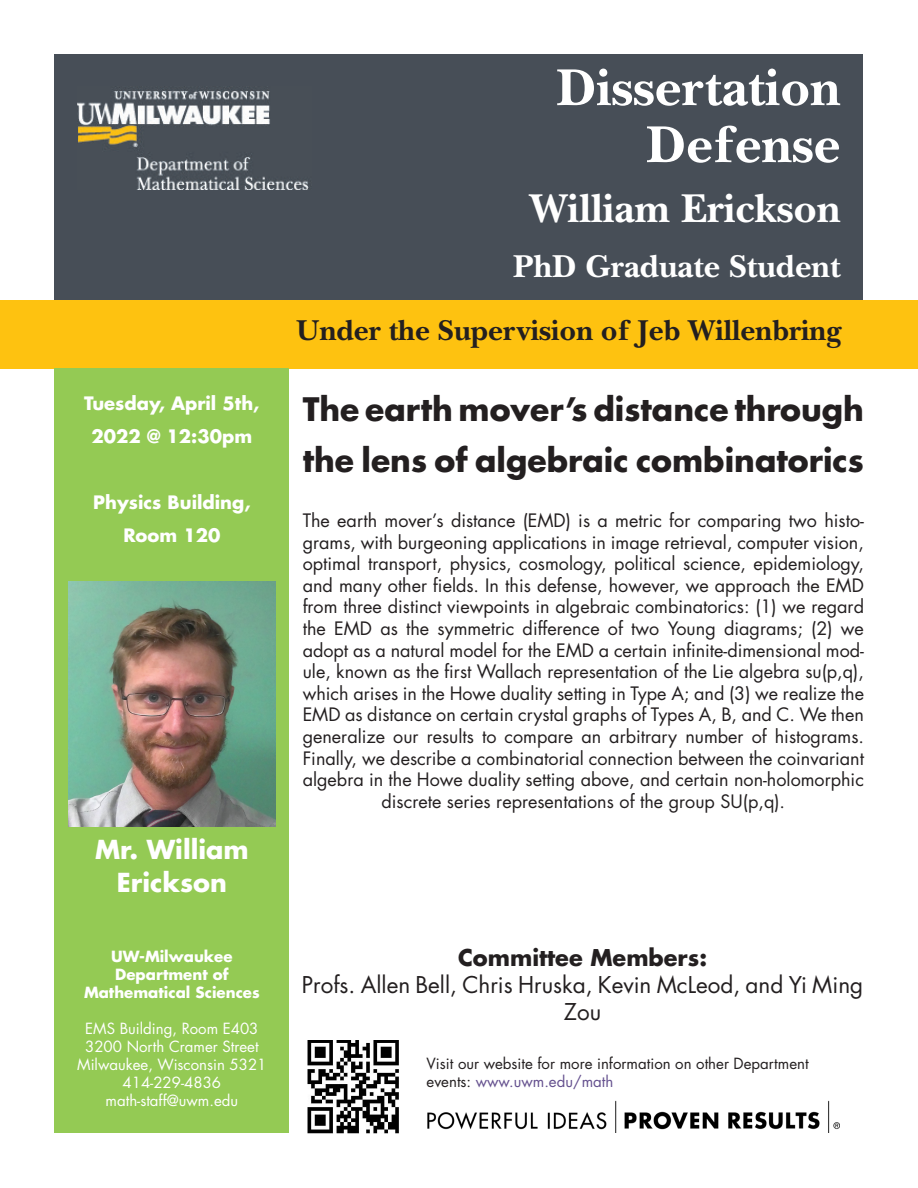
<style>
.page{position:relative;width:918px;height:1188px;background:#fff}
.page>*{position:absolute;margin:0;border:0;box-sizing:border-box;transform-origin:0 0}
.t1{font:700 54px "New Baskerville Std";color:#fff}
.t2{font:700 42px "New Baskerville Std";color:#fff}
.t3{font:700 33px "New Baskerville Std";color:#fff}
.t4{font:700 31.5px/51px "Futura Std";color:#231f20}
.t5{font:700 30px "New Baskerville Std";color:#231f20}
.t6{font:700 25.5px "Futura Std";color:#fff}
.t7{font:22.5px/27px "Futura Std";color:#231f20;text-align:center}
.t8{font:700 22.5px "Futura Std";color:#231f20}
.t9{font:18px/21.6px "Futura Std";color:#231f20;text-align:center}
.t10{font:700 18px/33px "Futura Std";color:#fff;text-align:center}
.t11{font:15px/18px "Futura Std";color:#fff;text-align:center}
.t12{font:15px/18px "Futura Std";color:#231f20}
.t13{font:700 15px "Futura Std";color:#fff}
.s1{color:#64508e}
</style>
<div class="page">
<div style="left:55px;top:55px;width:808px;height:245px;background:#474e57"></div>
<div style="left:0;top:300px;width:918px;height:68px;background:#fec210"></div>
<div style="left:55px;top:368px;width:234px;height:765px;background:#94ca54"></div>
<img style="left:77px;top:91px;width:232px;height:99px">
<img style="left:68px;top:581px;width:207px;height:245px">
<img style="left:307px;top:1040px;width:92px;height:94px">
<img style="left:427px;top:1100px;width:412px;height:32px">
<p class="t10" style="left:84px;top:386px;width:177px">Tuesday, April 5th,<br>2022 @ 12:30pm</p>
<p class="t10" style="left:93px;top:485px;width:159px">Physics Building,<br>Room 120</p>
<p class="t6" style="left:95px;top:833px;width:155px">Mr. William</p>
<p class="t6" style="left:117px;top:866px;width:111px">Erickson</p>
<p class="t13" style="left:111px;top:947px;width:123px">UW-Milwaukee</p>
<p class="t13" style="left:115px;top:965px;width:115px">Department of</p>
<p class="t13" style="left:84px;top:983px;width:177px">Mathematical Sciences</p>
<p class="t11" style="left:85px;top:1020px;width:175px">EMS Building, Room E403</p>
<p class="t11" style="left:77px;top:1038px;width:191px">3200 North Cramer Street<br>Milwaukee, Wisconsin 5321</p>
<p class="t11" style="left:123px;top:1074px;width:100px">414-229-4836</p>
<p class="t11" style="left:106px;top:1092px;width:134px">math-staff@uwm.edu</p>
<p class="t1" style="left:556px;top:56px;width:286px">Dissertation</p>
<p class="t1" style="left:646px;top:113px;width:196px">Defense</p>
<p class="t2" style="left:530px;top:184px;width:312px">William Erickson</p>
<p class="t3" style="left:513px;top:247px;width:329px">PhD Graduate Student</p>
<p class="t5" style="left:296px;top:313px;width:547px">Under the Supervision of Jeb Willenbring</p>
<p class="t4" style="left:303px;top:383px;width:563px">The earth mover’s distance through the lens of algebraic combinatorics</p>
<p class="t9" style="left:303px;top:510px;width:563px">The earth mover’s distance (EMD) is a metric for comparing two histo&shy;grams, with burgeoning applications in image retrieval, computer vision, optimal transport, physics, cosmology, political science, epidemiology, and many other fields. In this defense, however, we approach the EMD from three distinct viewpoints in algebraic combinatorics: (1) we regard the EMD as the symmetric difference of two Young diagrams; (2) we adopt as a natural model for the EMD a certain infinite-dimensional mod&shy;ule, known as the first Wallach representation of the Lie algebra su(p,q), which arises in the Howe duality setting in Type A; and (3) we realize the EMD as distance on certain crystal graphs of Types A, B, and C. We then generalize our results to compare an arbitrary number of histograms.<br>Finally, we describe a combinatorial connection between the coinvariant algebra in the Howe duality setting above, and certain non-holomorphic discrete series representations of the group SU(p,q).</p>
<p class="t8" style="left:458px;top:943px;width:251px">Committee Members:</p>
<p class="t7" style="left:302px;top:971px;width:563px">Profs. Allen Bell, Chris Hruska, Kevin McLeod, and Yi Ming<br>Zou</p>
<p class="t12" style="left:427px;top:1055px;width:384px">Visit our website for more information on other Department events: <span class="s1">www.uwm.edu/math</span></p>
</div>
